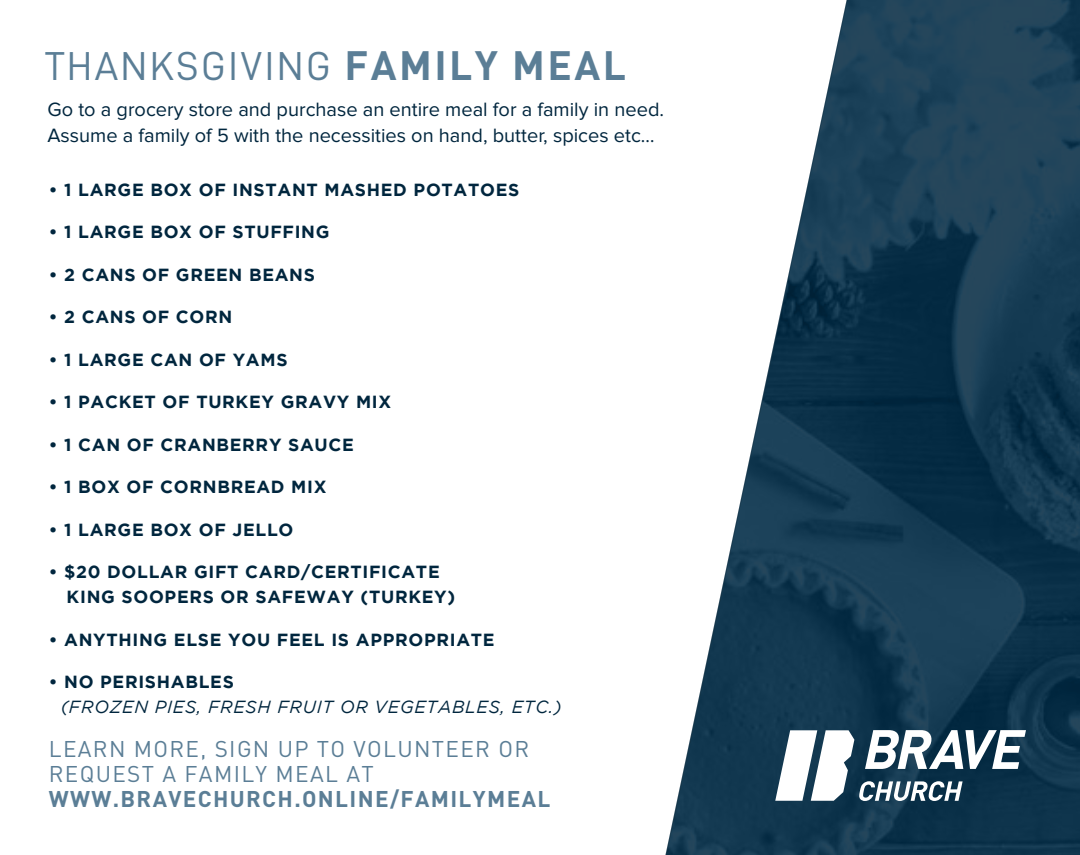
<style>
.page{position:relative;width:1080px;height:855px;background:#fff}
.page>*{position:absolute;margin:0;border:0;box-sizing:border-box;transform-origin:0 0}
.t1{font:40.5px "D DIN";letter-spacing:.06em;color:#5b7e96}
.t2{font:22.5px/25px "DIN";letter-spacing:.06em;color:#5b7e96}
.t3{font:700 22.5px "DIN";letter-spacing:.06em;color:#5b7e96}
.t4{font:20px/25.8px "Proxima Nova";color:#00263e}
.t5{font:700 17.5px/25px "Gotham";letter-spacing:.04em;color:#00263e}
.t6{font:italic 17.5px "Gotham";letter-spacing:.04em;color:#00263e}
.s1{font-family:"DIN";font-weight:700}
</style>
<div class="page">
<svg style="left:665px;top:0;width:415px;height:855px"></svg>
<svg style="left:775px;top:730px;width:251px;height:71px"></svg>
<h1 class="t1" style="left:45px;top:44px;width:583px">THANKSGIVING <span class="s1">FAMILY MEAL</span></h1>
<p class="t4" style="left:47px;top:97px;width:618px">Go to a grocery store and purchase an entire meal for a family in need.<br>Assume a family of 5 with the necessities on hand, butter, spices etc…</p>
<p class="t5" style="left:49px;top:176px;width:472px">• 1 LARGE BOX OF INSTANT MASHED POTATOES</p>
<p class="t5" style="left:49px;top:219px;width:282px">• 1 LARGE BOX OF STUFFING</p>
<p class="t5" style="left:49px;top:261px;width:268px">• 2 CANS OF GREEN BEANS</p>
<p class="t5" style="left:49px;top:304px;width:185px">• 2 CANS OF CORN</p>
<p class="t5" style="left:49px;top:346px;width:240px">• 1 LARGE CAN OF YAMS</p>
<p class="t5" style="left:49px;top:389px;width:344px">• 1 PACKET OF TURKEY GRAVY MIX</p>
<p class="t5" style="left:49px;top:431px;width:307px">• 1 CAN OF CRANBERRY SAUCE</p>
<p class="t5" style="left:49px;top:474px;width:279px">• 1 BOX OF CORNBREAD MIX</p>
<p class="t5" style="left:49px;top:516px;width:246px">• 1 LARGE BOX OF JELLO</p>
<p class="t5" style="left:67px;top:559px;width:390px;text-indent:-18px">• $20 DOLLAR GIFT CARD/CERTIFICATE<br>KING SOOPERS OR SAFEWAY (TURKEY)</p>
<p class="t5" style="left:49px;top:626px;width:447px">• ANYTHING ELSE YOU FEEL IS APPROPRIATE</p>
<p class="t5" style="left:49px;top:669px;width:187px">• NO PERISHABLES</p>
<p class="t6" style="left:61px;top:697px;width:502px">(FROZEN PIES, FRESH FRUIT OR VEGETABLES, ETC.)</p>
<p class="t2" style="left:49px;top:736px;width:482px">LEARN MORE, SIGN UP TO VOLUNTEER OR<br>REQUEST A FAMILY MEAL AT</p>
<p class="t3" style="left:49px;top:784px;width:503px">WWW.BRAVECHURCH.ONLINE/FAMILYMEAL</p>
</div>
